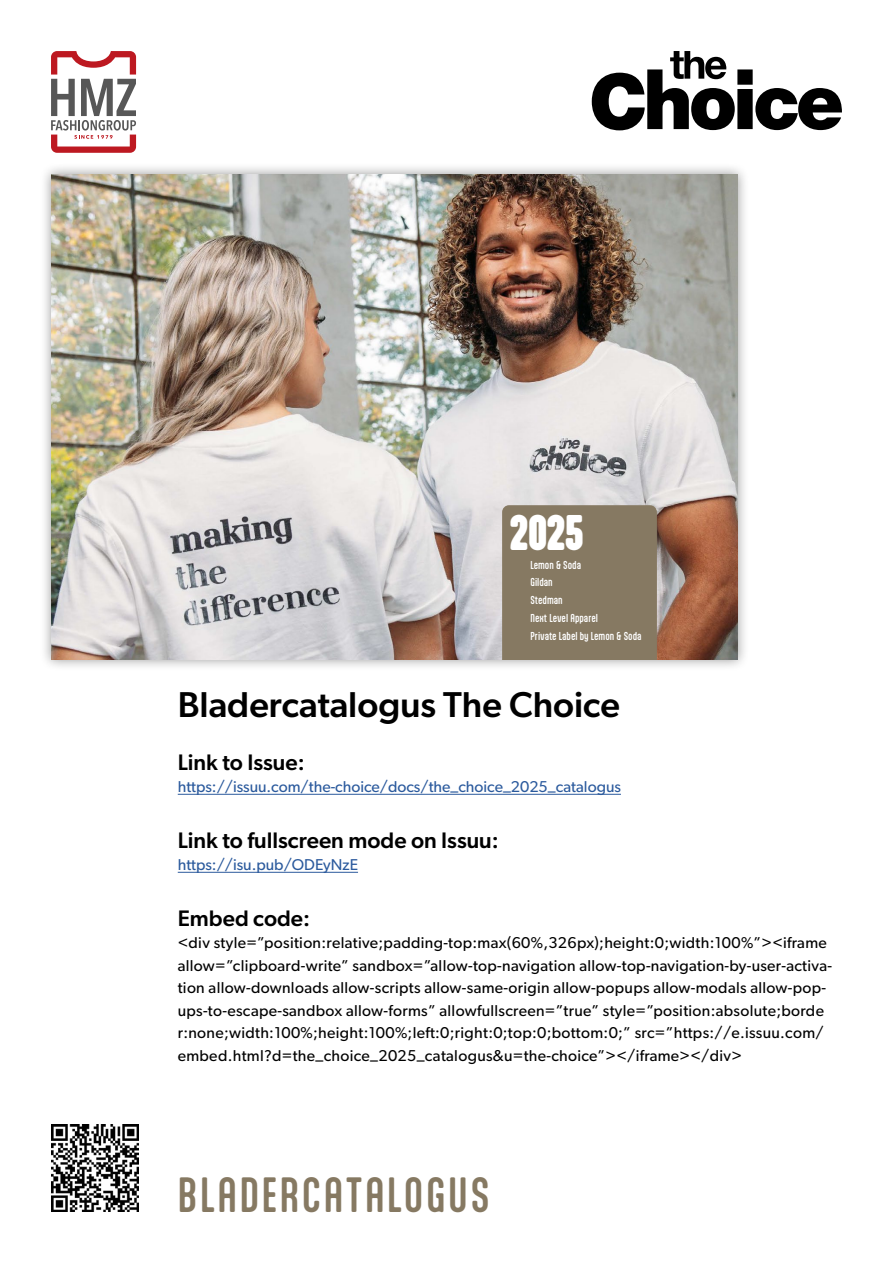
<style>
.page{position:relative;width:893px;height:1263px;background:#fff}
.page>*{position:absolute;margin:0;border:0;box-sizing:border-box;transform-origin:0 0}
.t1{font:800 42.45px "Aptly";color:#fff}
.t2{font:500 42px "Aptly";letter-spacing:.06em;color:#867962}
.t3{font:500 36px "Gibson";color:#000}
.t4{font:500 22.5px "Gibson";color:#000}
.t5{font:15.75px/22.5px "Gibson";letter-spacing:.02em;color:#000}
.t6{font:15.75px "Gibson";color:#2b5a9d}
.t7{font:500 9.75px/18px "Aptly";color:#fff}
</style>
<div class="page">
<svg style="left:51px;top:51px;width:85px;height:102px"></svg>
<div style="left:39px;top:163px;width:710px;height:508px;background:#000;opacity:.4"></div>
<img style="left:51px;top:174px;width:686px;height:485px">
<div style="left:502px;top:505px;width:155px;height:154px;background:#867962"></div>
<hr style="left:178px;top:794px;width:443px;height:1px;background:#2b5a9d">
<hr style="left:178px;top:872px;width:180px;height:1px;background:#2b5a9d">
<svg style="left:592px;top:51px;width:250px;height:79px"></svg>
<img style="left:51px;top:1125px;width:87px;height:87px">
<h1 class="t1" style="left:510px;top:506px;width:75px">2025</h1>
<p class="t7" style="left:530px;top:555px;width:113px">Lemon &amp; Soda<br>Gildan<br>Stedman<br>Next Level Apparel<br>Private Label by Lemon &amp; Soda</p>
<h3 class="t3" style="left:178px;top:683px;width:444px">Bladercatalogus The Choice</h3>
<h3 class="t4" style="left:178px;top:748px;width:128px">Link to Issue:</h3>
<p class="t6" style="left:178px;top:777px;width:445px">https://issuu.com/the-choice/docs/the_choice_2025_catalogus</p>
<h3 class="t4" style="left:178px;top:826px;width:323px">Link to fullscreen mode on Issuu:</h3>
<p class="t6" style="left:178px;top:855px;width:182px">https://isu.pub/ODEyNzE</p>
<h3 class="t4" style="left:178px;top:904px;width:134px">Embed code:</h3>
<p class="t5" style="left:178px;top:931px;width:656px">&lt;div style=”position:relative;padding-top:max(60%,326px);height:0;width:100%”&gt;&lt;iframe allow=”clipboard-write” sandbox=”allow-top-navigation allow-top-navigation-by-user-activa&shy;tion allow-downloads allow-scripts allow-same-origin allow-popups allow-modals allow-pop&shy;ups-to-escape-sandbox allow-forms” allowfullscreen=”true” style=”position:absolute;borde r:none;width:100%;height:100%;left:0;right:0;top:0;bottom:0;” src=”https://e.issuu.com/ embed.html?d=the_choice_2025_catalogus&amp;u=the-choice”&gt;&lt;/iframe&gt;&lt;/div&gt;</p>
<h2 class="t2" style="left:178px;top:1168px;width:313px">BLADERCATALOGUS</h2>
</div>
